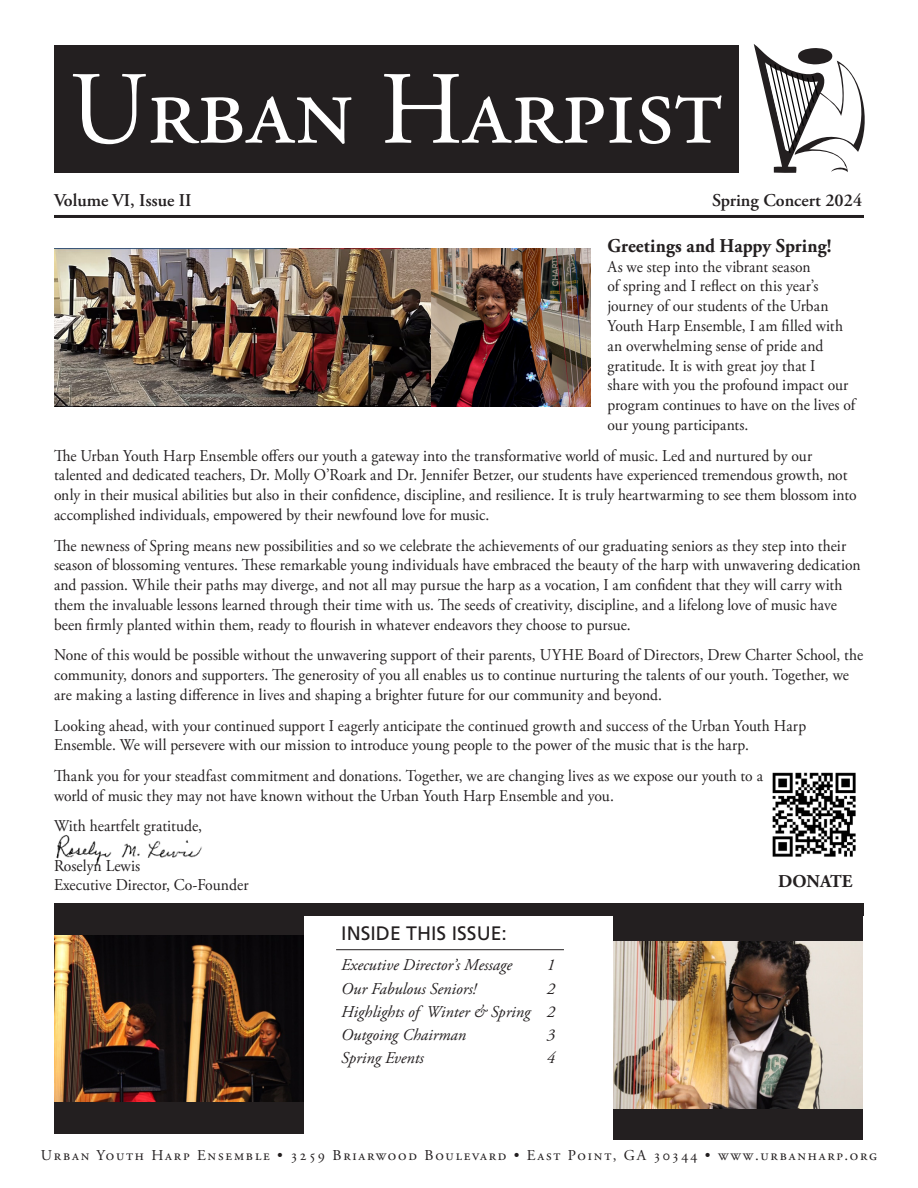
<style>
.page{position:relative;width:918px;height:1188px;background:#fff}
.page>*{position:absolute;margin:0;border:0;box-sizing:border-box;transform-origin:0 0}
.t1{font:103.5px "Adobe Garamond Pro";color:#fff}
.t2{font:41.55px "Vijaya";color:#000}
.Body{font:700 19.5px "Adobe Garamond Pro";letter-spacing:.005em;color:#231f20;scale:.95 1}
.t3{font:19.5px "Frutiger LT Std";color:#231f20}
.t4{font:600 18px "Adobe Garamond Pro";color:#231f20}
.t5{font:700 18px "Adobe Garamond Pro";color:#231f20}
.Body-2{font:16.5px/19.8px "Adobe Garamond Pro";color:#231f20;scale:.94 1}
.t6{font:italic 16.5px "Adobe Garamond Pro";color:#231f20}
.Body-3{font:16.5px "Adobe Garamond Pro";color:#231f20;scale:.95 1}
.Body-4{font:15px "Adobe Garamond Pro";letter-spacing:.12em;color:#231f20}
.s1{font-family:"Book Antiqua";font-size:33.75px}
</style>
<div class="page">
<div style="left:54px;top:909px;width:249px;height:225px;background:#231f20"></div>
<img style="left:56px;top:834px;width:146px;height:30px">
<div style="left:54px;top:45px;width:684px;height:127px;background:#231f20"></div>
<hr style="left:336px;top:949px;width:228px;height:1px;background:#231f20">
<hr style="left:54px;top:215px;width:810px;height:3px;background:#231f20">
<svg style="left:754px;top:44px;width:111px;height:129px"></svg>
<div style="left:54px;top:903px;width:810px;height:12px;background:#231f20"></div>
<img style="left:54px;top:935px;width:249px;height:167px">
<div style="left:613px;top:915px;width:250px;height:225px;background:#231f20"></div>
<img style="left:613px;top:941px;width:250px;height:167px">
<img style="left:772px;top:772px;width:84px;height:85px">
<img style="left:54px;top:248px;width:536px;height:158px">
<p class="t1" style="left:70px;top:48px;width:655px">Urban Harpist</p>
<p class="t4" style="left:54px;top:190px;width:139px">Volume VI, Issue II</p>
<p class="t4" style="left:712px;top:190px;width:151px">Spring Concert 2024</p>
<p class="t2" style="left:777px;top:176px;width:74px"><span class="s1">H</span>arp</p>
<p class="Body" style="left:608px;top:234px;width:237px">Greetings and Happy Spring!</p>
<p class="Body-2" style="left:608px;top:257px;width:265px">As we step into the vibrant season<br>of spring and I reflect on this year’s journey of our students of the Urban Youth Harp Ensemble, I am filled with an overwhelming sense of pride and gratitude. It is with great joy that I<br>share with you the profound impact our program continues to have on the lives of our young participants.</p>
<p class="Body-2" style="left:54px;top:446px;width:855px">The Urban Youth Harp Ensemble offers our youth a gateway into the transformative world of music. Led and nurtured by our talented and dedicated teachers, Dr. Molly O’Roark and Dr. Jennifer Betzer, our students have experienced tremendous growth, not only in their musical abilities but also in their confidence, discipline, and resilience. It is truly heartwarming to see them blossom into accomplished individuals, empowered by their newfound love for music.</p>
<p class="Body-2" style="left:54px;top:536px;width:860px">The newness of Spring means new possibilities and so we celebrate the achievements of our graduating seniors as they step into their season of blossoming ventures. These remarkable young individuals have embraced the beauty of the harp with unwavering dedication and passion. While their paths may diverge, and not all may pursue the harp as a vocation, I am confident that they will carry with them the invaluable lessons learned through their time with us. The seeds of creativity, discipline, and a lifelong love of music have been firmly planted within them, ready to flourish in whatever endeavors they choose to pursue.</p>
<p class="Body-2" style="left:54px;top:646px;width:862px">None of this would be possible without the unwavering support of their parents, UYHE Board of Directors, Drew Charter School, the community, donors and supporters. The generosity of you all enables us to continue nurturing the talents of our youth. Together, we are making a lasting difference in lives and shaping a brighter future for our community and beyond.</p>
<p class="Body-2" style="left:54px;top:716px;width:802px">Looking ahead, with your continued support I eagerly anticipate the continued growth and success of the Urban Youth Harp<br>Ensemble. We will persevere with our mission to introduce young people to the power of the music that is the harp.</p>
<p class="Body-2" style="left:54px;top:766px;width:756px">Thank you for your steadfast commitment and donations. Together, we are changing lives as we expose our youth to a world of music they may not have known without the Urban Youth Harp Ensemble and you.</p>
<p class="Body-3" style="left:54px;top:816px;width:157px">With heartfelt gratitude,</p>
<p class="Body-3" style="left:54px;top:856px;width:92px">Roselyn Lewis</p>
<p class="Body-3" style="left:54px;top:875px;width:206px">Executive Director, Co-Founder</p>
<p class="t5" style="left:778px;top:871px;width:76px">DONATE</p>
<p class="t3" style="left:341px;top:922px;width:167px">INSIDE THIS ISSUE:</p>
<p class="t6" style="left:341px;top:955px;width:172px">Executive Director’s Message</p>
<p class="t6" style="left:547px;top:955px;width:10px">1</p>
<p class="t6" style="left:341px;top:978px;width:136px">Our Fabulous Seniors!</p>
<p class="t6" style="left:547px;top:978px;width:10px">2</p>
<p class="t6" style="left:341px;top:1002px;width:215px">Highlights of Winter &amp; Spring 2</p>
<p class="t6" style="left:341px;top:1025px;width:126px">Outgoing Chairman</p>
<p class="t6" style="left:547px;top:1025px;width:10px">3</p>
<p class="t6" style="left:341px;top:1048px;width:84px">Spring Events</p>
<p class="t6" style="left:547px;top:1048px;width:10px">4</p>
<p class="Body-4" style="left:41px;top:1147px;width:838px">Urban Youth Harp Ensemble • 3259 Briarwood Boulevard • East Point, GA 30344 • www.urbanharp.org</p>
</div>
